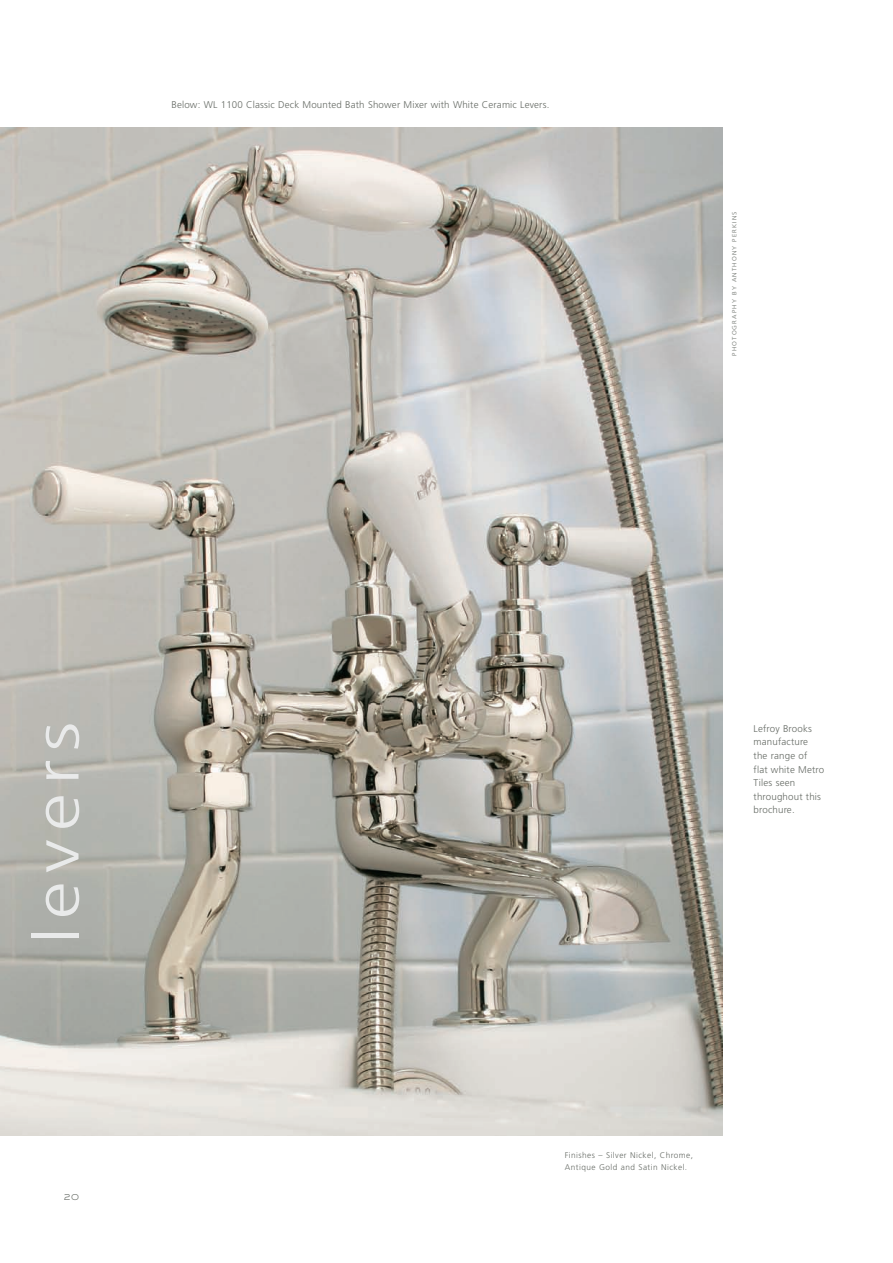
<style>
.page{position:relative;width:893px;height:1263px;background:#fff}
.page>*{position:absolute;margin:0;border:0;box-sizing:border-box;transform-origin:0 0}
.t1{font:300 63px "Frutiger";letter-spacing:.11em;color:#e9eaea;scale:1.2 1}
.t2{font:300 9.75px/13.5px "Frutiger";letter-spacing:.015em;color:#666b65}
.t3{font:300 9px "AT Sackers Gothic";color:#666b65}
.t4{font:300 8.25px/12px "Frutiger";letter-spacing:.055em;color:#666b65}
.t5{font:300 6px "Frutiger";letter-spacing:.165em;color:#666b65;scale:1.1 1}
</style>
<div class="page">
<img style="left:0;top:128px;width:723px;height:1007px">
<p class="t2" style="left:171px;top:98px;width:379px">Below: WL 1100 Classic Deck Mounted Bath Shower Mixer with White Ceramic Levers.</p>
<p class="t5" style="left:732px;top:356px;width:132px;rotate:-90deg">PHOTOGRAPHY BY ANTHONY PERKINS</p>
<h1 class="t1" style="left:31px;top:944px;width:187px;rotate:-90deg">levers</h1>
<p class="t3" style="left:63px;top:1193px;width:18px">20</p>
<p class="t2" style="left:754px;top:723px;width:72px">Lefroy Brooks manufacture the range of<br>flat white Metro<br>Tiles seen throughout this brochure.</p>
<p class="t4" style="left:565px;top:1149px;width:130px">Finishes – Silver Nickel, Chrome,<br>Antique Gold and Satin Nickel.</p>
</div>
